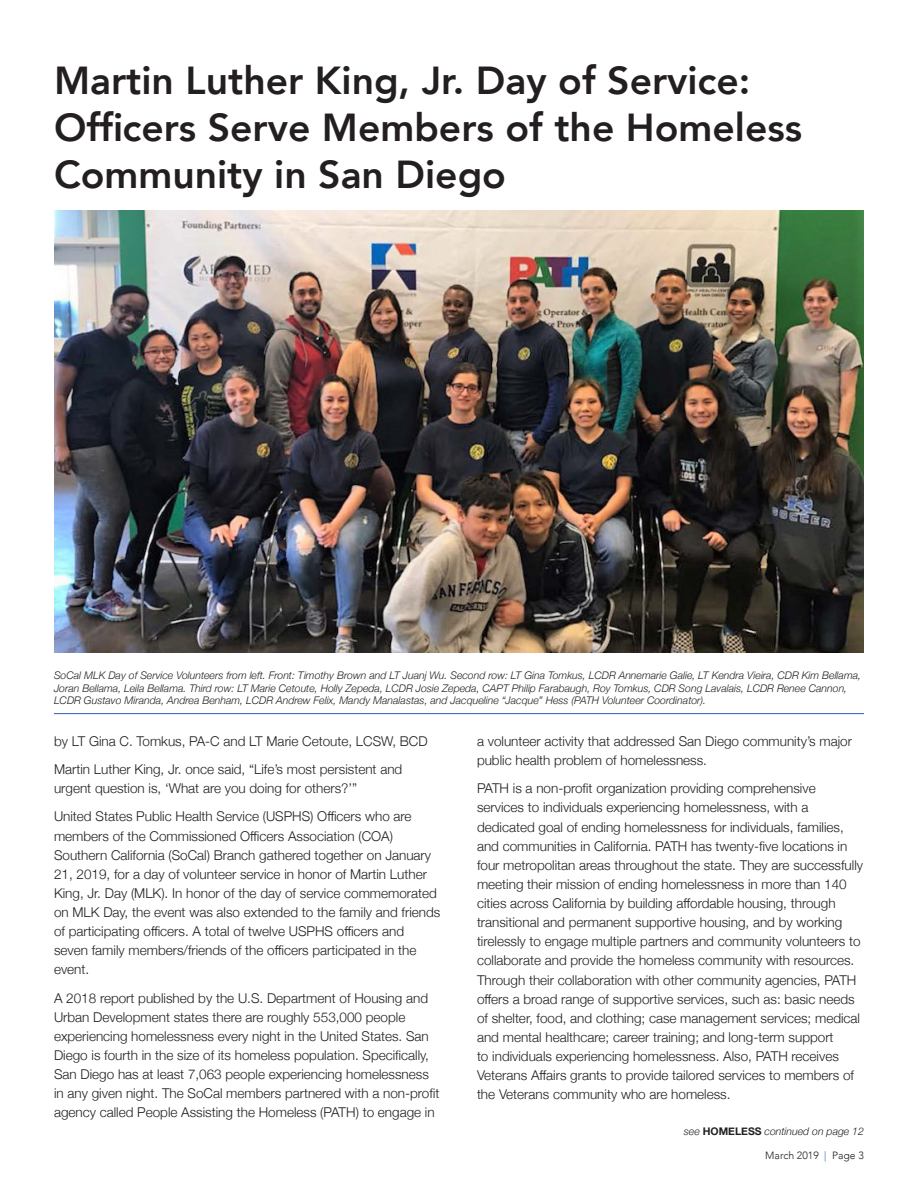
<style>
.page{position:relative;width:918px;height:1188px;background:#fff}
.page>*{position:absolute;margin:0;border:0;box-sizing:border-box;transform-origin:0 0}
.Headline_1{font:800 39px/46.8px "Avenir";color:#231f20}
.Body{font:300 13.5px/19.2px "Helvetica Neue";color:#231f20}
.t1{font:italic 300 10.5px/12.6px "Helvetica Neue";color:#231f20}
.t2{font:300 10.5px "Avenir";color:#231f20}
.s1{font-weight:700;font-style:normal}
.s2{color:#2e5fac}
</style>
<div class="page">
<img style="left:54px;top:211px;width:810px;height:442px">
<hr style="left:54px;top:713px;width:810px;height:1px;background:#2e5fac">
<p class="Headline_1" style="left:54px;top:57px;width:750px">Martin Luther King, Jr. Day of Service:<br>Officers Serve Members of the Homeless<br>Community in San Diego</p>
<p class="t1" style="left:54px;top:668px;width:809px">SoCal MLK Day of Service Volunteers from left. Front: Timothy Brown and LT Juanj Wu. Second row: LT Gina Tomkus, LCDR Annemarie Galie, LT Kendra Vieira, CDR Kim Bellama,<br>Joran Bellama, Leila Bellama. Third row: LT Marie Cetoute, Holly Zepeda, LCDR Josie Zepeda, CAPT Philip Farabaugh, Roy Tomkus, CDR Song Lavalais, LCDR Renee Cannon,<br>LCDR Gustavo Miranda, Andrea Benham, LCDR Andrew Felix, Mandy Manalastas, and Jacqueline “Jacque” Hess (PATH Volunteer Coordinator).</p>
<p class="Body" style="left:54px;top:731px;width:375px">by LT Gina C. Tomkus, PA-C and LT Marie Cetoute, LCSW, BCD</p>
<p class="Body" style="left:54px;top:759px;width:350px">Martin Luther King, Jr. once said, “Life’s most persistent and urgent question is, ‘What are you doing for others?’”</p>
<p class="Body" style="left:54px;top:806px;width:388px">United States Public Health Service (USPHS) Officers who are members of the Commissioned Officers Association (COA)<br>Southern California (SoCal) Branch gathered together on January 21, 2019, for a day of volunteer service in honor of Martin Luther King, Jr. Day (MLK). In honor of the day of service commemorated on MLK Day, the event was also extended to the family and friends of participating officers. A total of twelve USPHS officers and seven family members/friends of the officers participated in the event.</p>
<p class="Body" style="left:54px;top:987px;width:387px">A 2018 report published by the U.S. Department of Housing and Urban Development states there are roughly 553,000 people experiencing homelessness every night in the United States. San Diego is fourth in the size of its homeless population. Specifically, San Diego has at least 7,063 people experiencing homelessness in any given night. The SoCal members partnered with a non-profit agency called People Assisting the Homeless (PATH) to engage in</p>
<p class="Body" style="left:477px;top:731px;width:377px">a volunteer activity that addressed San Diego community’s major public health problem of homelessness.</p>
<p class="Body" style="left:477px;top:778px;width:388px">PATH is a non-profit organization providing comprehensive services to individuals experiencing homelessness, with a dedicated goal of ending homelessness for individuals, families, and communities in California. PATH has twenty-five locations in four metropolitan areas throughout the state. They are successfully meeting their mission of ending homelessness in more than 140 cities across California by building affordable housing, through transitional and permanent supportive housing, and by working tirelessly to engage multiple partners and community volunteers to collaborate and provide the homeless community with resources.<br>Through their collaboration with other community agencies, PATH offers a broad range of supportive services, such as: basic needs of shelter, food, and clothing; case management services; medical and mental healthcare; career training; and long-term support<br>to individuals experiencing homelessness. Also, PATH receives Veterans Affairs grants to provide tailored services to members of the Veterans community who are homeless.</p>
<p class="t1" style="left:684px;top:1124px;width:182px">see <span class="s1">HOMELESS</span> continued on page 12</p>
<p class="t2" style="left:765px;top:1149px;width:100px">March 2019 <span class="s2">|</span> Page 3</p>
</div>
